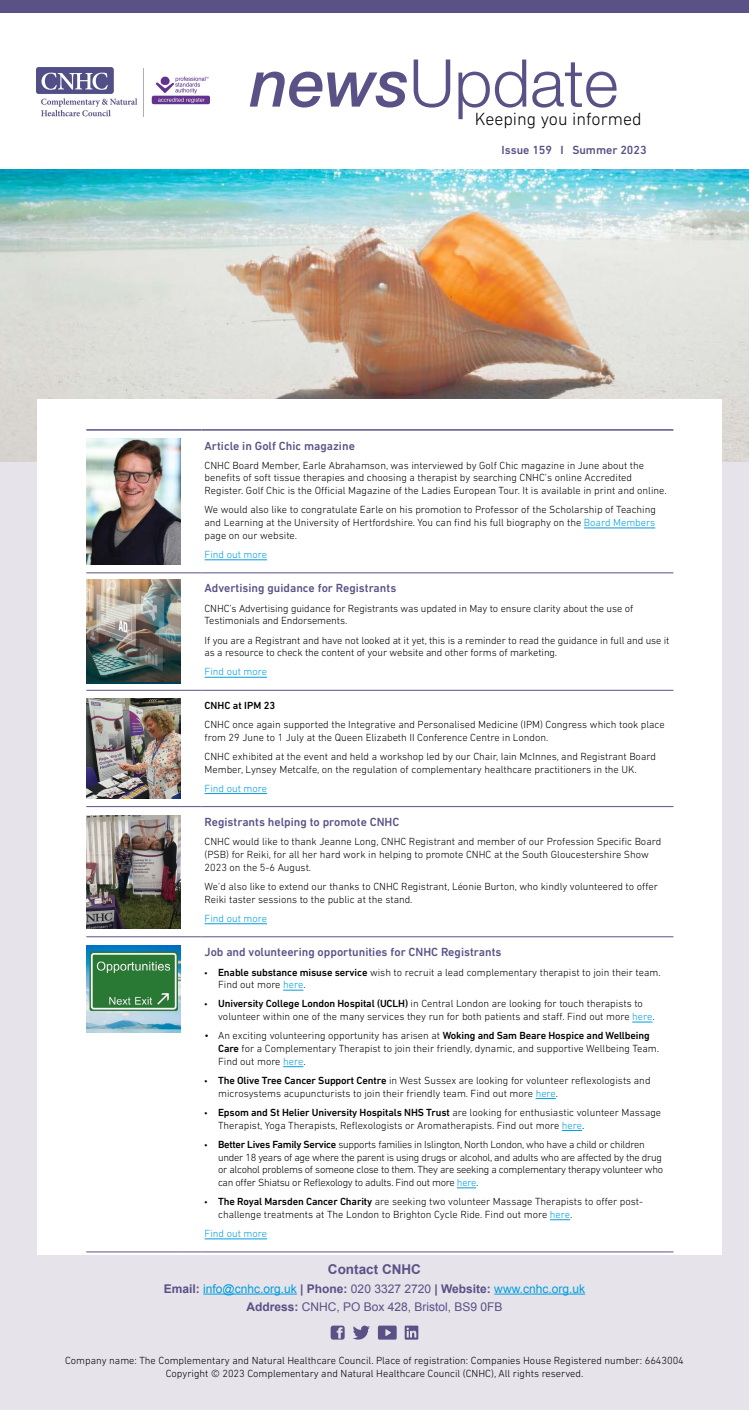
<style>
.page{position:relative;width:749px;height:1410px;background:#fff}
.page>*{position:absolute;margin:0;border:0;box-sizing:border-box;transform-origin:0 0}
.t1{font:300 65.85px "Helvetica Neue LT Std";color:#5a5186}
.t2{font:300 17.92px "DIN Next LT Pro";color:#000}
.t3{font:700 13.5px "Arial";color:#5a5186}
.Story_Headline{font:500 12px "DIN Next LT Pro";color:#5a5186}
.t4{font:12px "Arial";color:#009edd}
.t5{font:12px "Arial";color:#5a5186}
.Body{font:500 12px "DIN Next LT Pro";color:#5a5186}
.Body-2{font:300 10.5px/12.8px "DIN Next LT Pro";color:#000}
.Body-3{font:300 10.5px/12.8px "DIN Next LT Pro";letter-spacing:-.025em;color:#000}
.Body-4{font:300 10.5px "DIN Next LT Pro";color:#009edd}
.Story_Headline-2{font:500 10.5px "DIN Next LT Pro";color:#000}
.s1{font-weight:500;font-style:italic}
.s2{color:#009edd}
.s3{font-family:"Myriad Pro";font-weight:400}
.s4{font-weight:500}
.s5{font-weight:700;color:#5a5186}
.s6{color:#5a5186}
.s7{font-weight:700}
</style>
<div class="page">
<div style="left:0;top:460px;width:748px;height:950px;background:#e6e3eb"></div>
<img style="left:36px;top:68px;width:173px;height:49px">
<img style="left:0;top:170px;width:748px;height:291px">
<div style="left:1px;top:0;width:747px;height:13px;background:#5a5186"></div>
<div style="left:37px;top:399px;width:684px;height:984px;background:#fff"></div>
<hr style="left:86px;top:572px;width:95px;height:1px;background:#5a5186">
<svg style="left:181px;top:572px;width:20px;height:1px"></svg>
<hr style="left:201px;top:572px;width:472px;height:1px;background:#5a5186">
<hr style="left:201px;top:690px;width:472px;height:1px;background:#5a5186">
<hr style="left:201px;top:806px;width:472px;height:1px;background:#5a5186">
<hr style="left:86px;top:936px;width:95px;height:1px;background:#5a5186">
<svg style="left:181px;top:936px;width:20px;height:1px"></svg>
<hr style="left:201px;top:936px;width:472px;height:1px;background:#5a5186">
<hr style="left:86px;top:1251px;width:95px;height:1px;background:#5a5186">
<svg style="left:181px;top:1251px;width:20px;height:1px"></svg>
<hr style="left:201px;top:1251px;width:472px;height:1px;background:#5a5186">
<hr style="left:86px;top:429px;width:95px;height:2px;background:#5a5186">
<hr style="left:181px;top:429px;width:20px;height:2px;background:#5a5186">
<hr style="left:201px;top:429px;width:472px;height:2px;background:#5a5186">
<hr style="left:86px;top:690px;width:95px;height:1px;background:#5a5186">
<svg style="left:181px;top:690px;width:20px;height:1px"></svg>
<hr style="left:86px;top:806px;width:95px;height:1px;background:#5a5186">
<svg style="left:181px;top:806px;width:20px;height:1px"></svg>
<img style="left:86px;top:438px;width:95px;height:126px">
<hr style="left:583px;top:527px;width:72px;height:1px;background:#009edd">
<hr style="left:204px;top:559px;width:63px;height:1px;background:#009edd">
<img style="left:86px;top:579px;width:95px;height:103px">
<hr style="left:204px;top:677px;width:63px;height:1px;background:#009edd">
<img style="left:86px;top:699px;width:95px;height:99px">
<hr style="left:204px;top:793px;width:63px;height:1px;background:#009edd">
<img style="left:86px;top:815px;width:95px;height:113px">
<hr style="left:204px;top:923px;width:63px;height:1px;background:#009edd">
<img style="left:86px;top:945px;width:95px;height:88px">
<svg style="left:283px;top:990px;width:20px;height:1px"></svg>
<svg style="left:632px;top:1021px;width:20px;height:1px"></svg>
<svg style="left:283px;top:1066px;width:20px;height:1px"></svg>
<svg style="left:535px;top:1098px;width:20px;height:1px"></svg>
<svg style="left:561px;top:1130px;width:21px;height:1px"></svg>
<svg style="left:457px;top:1187px;width:19px;height:1px"></svg>
<svg style="left:549px;top:1219px;width:21px;height:1px"></svg>
<hr style="left:204px;top:1238px;width:63px;height:1px;background:#009edd">
<div style="left:23px;top:1255px;width:702px;height:139px;background:#e6e3eb"></div>
<hr style="left:203px;top:1293px;width:94px;height:1px;background:#009edd">
<hr style="left:494px;top:1293px;width:91px;height:1px;background:#009edd">
<svg style="left:330px;top:1325px;width:14px;height:14px"></svg>
<svg style="left:353px;top:1325px;width:17px;height:14px"></svg>
<svg style="left:378px;top:1325px;width:18px;height:14px"></svg>
<svg style="left:404px;top:1325px;width:14px;height:14px"></svg>
<p class="t1" style="left:250px;top:43px;width:369px"><span class="s1">news</span>Update</p>
<p class="t2" style="left:474px;top:108px;width:168px">Keeping you informed</p>
<p class="Story_Headline" style="left:501px;top:143px;width:147px">Issue 159 I Summer 2023</p>
<p class="Body" style="left:204px;top:438px;width:152px">Article in Golf Chic magazine</p>
<p class="Body-2" style="left:204px;top:458px;width:463px">CNHC Board Member, Earle Abrahamson, was interviewed by Golf Chic magazine in June about the benefits of soft tissue therapies and choosing a therapist by searching CNHC’s online Accredited<br>Register. Golf Chic is the Official Magazine of the Ladies European Tour. It is available in print and online.</p>
<p class="Body-2" style="left:204px;top:503px;width:453px;text-align:justify">We would also like to congratulate Earle on his promotion to Professor of the Scholarship of Teaching and Learning at the University of Hertfordshire. You can find his full biography on the <span class="s2">Board Members </span>page on our website.</p>
<p class="Body-4" style="left:204px;top:548px;width:64px">Find out more</p>
<p class="Story_Headline" style="left:204px;top:581px;width:193px">Advertising guidance for Registrants</p>
<p class="Body-2" style="left:204px;top:601px;width:430px">CNHC’s Advertising guidance for Registrants was updated in May to ensure clarity about the use of<br>Testimonials and Endorsements.</p>
<p class="Body-2" style="left:204px;top:633px;width:466px">If you are a Registrant and have not looked at it yet, this is a reminder to read the guidance in full and use it as a resource to check the content of your website and other forms of marketing.</p>
<p class="Body-4" style="left:204px;top:666px;width:64px">Find out more</p>
<p class="Story_Headline-2" style="left:204px;top:699px;width:72px">CNHC at IPM 23</p>
<p class="Body-2" style="left:204px;top:718px;width:461px">CNHC once again supported the Integrative and Personalised Medicine (IPM) Congress which took place from 29 June to 1 July at the Queen Elizabeth II Conference Centre in London.</p>
<p class="Body-2" style="left:204px;top:750px;width:452px">CNHC exhibited at the event and held a workshop led by our Chair, Iain McInnes, and Registrant Board<br>Member, Lynsey Metcalfe, on the regulation of complementary healthcare practitioners in the UK.</p>
<p class="Body-4" style="left:204px;top:782px;width:64px">Find out more</p>
<p class="Story_Headline" style="left:204px;top:815px;width:196px">Registrants helping to promote CNHC</p>
<p class="Body-2" style="left:204px;top:835px;width:458px">CNHC would like to thank Jeanne Long, CNHC Registrant and member of our Profession Specific Board (PSB) for Reiki, for all her hard work in helping to promote CNHC at the South Gloucestershire Show<br>2023 on the 5-6 August.</p>
<p class="Body-2" style="left:204px;top:880px;width:454px">We’d also like to extend our thanks to CNHC Registrant, Léonie Burton, who kindly volunteered to offer<br>Reiki taster sessions to the public at the stand.</p>
<p class="Body-4" style="left:204px;top:912px;width:64px">Find out more</p>
<p class="Story_Headline" style="left:204px;top:945px;width:298px">Job and volunteering opportunities for CNHC Registrants</p>
<p class="Body-2" style="left:218px;top:965px;width:444px;text-indent:-14px"><span class="s3">•</span> <span class="s4">Enable substance misuse service</span> wish to recruit a lead complementary therapist to join their team.<br>Find out more <span class="s2">here</span>.</p>
<p class="Body-2" style="left:218px;top:997px;width:438px;text-indent:-14px"><span class="s3">•</span> <span class="s4">University College London Hospital (UCLH)</span> in Central London are looking for touch therapists to volunteer within one of the many services they run for both patients and staff. Find out more <span class="s2">here</span>.</p>
<p class="Body-2" style="left:218px;top:1029px;width:442px;text-indent:-14px">• An exciting volunteering opportunity has arisen at <span class="s4">Woking and Sam Beare Hospice and Wellbeing<br>Care</span> for a Complementary Therapist to join their friendly, dynamic, and supportive Wellbeing Team.<br>Find out more <span class="s2">here</span>.</p>
<p class="Body-2" style="left:218px;top:1074px;width:434px;text-indent:-13px"><span class="s3">•</span> <span class="s4">The Olive Tree Cancer Support Centre</span> in West Sussex are looking for volunteer reflexologists and microsystems acupuncturists to join their friendly team. Find out more <span class="s2">here</span>.</p>
<p class="Body-2" style="left:218px;top:1105px;width:444px;text-indent:-14px"><span class="s3">•</span> <span class="s4">Epsom and St Helier University Hospitals NHS Trust</span> are looking for enthusiastic volunteer Massage<br>Therapist, Yoga Therapists, Reflexologists or Aromatherapists. Find out more <span class="s2">here</span>.</p>
<p class="Body-3" style="left:218px;top:1137px;width:446px;text-indent:-14px"><span class="s3">•</span> <span class="s4">Better Lives Family Service</span> supports families in Islington, North London, who have a child or children under 18 years of age where the parent is using drugs or alcohol, and adults who are affected by the drug or alcohol problems of someone close to them. They are seeking a complementary therapy volunteer who can offer Shiatsu or Reflexology to adults. Find out more <span class="s2">here</span>.</p>
<p class="Body-2" style="left:218px;top:1195px;width:426px;text-indent:-14px"><span class="s3">•</span> <span class="s4">The Royal Marsden Cancer Charity</span> are seeking two volunteer Massage Therapists to offer post&shy;challenge treatments at The London to Brighton Cycle Ride. Find out more <span class="s2">here</span>.</p>
<p class="Body-4" style="left:204px;top:1227px;width:64px">Find out more</p>
<p class="t3" style="left:328px;top:1260px;width:94px">Contact CNHC</p>
<p class="t4" style="left:164px;top:1280px;width:422px"><span class="s5">Email:</span> info@cnhc.org.uk <span class="s5">| Phone:</span> <span class="s6">020 3327 2720</span> <span class="s5">| Website:</span> www.cnhc.org.uk</p>
<p class="t5" style="left:246px;top:1299px;width:258px"><span class="s7">Address:</span> CNHC, PO Box 428, Bristol, BS9 0FB</p>
<p class="Body-2" style="left:65px;top:1354px;width:620px;text-align:center">Company name: The Complementary and Natural Healthcare Council. Place of registration: Companies House Registered number: 6643004<br>Copyright © 2023 Complementary and Natural Healthcare Council (CNHC), All rights reserved.</p>
</div>
